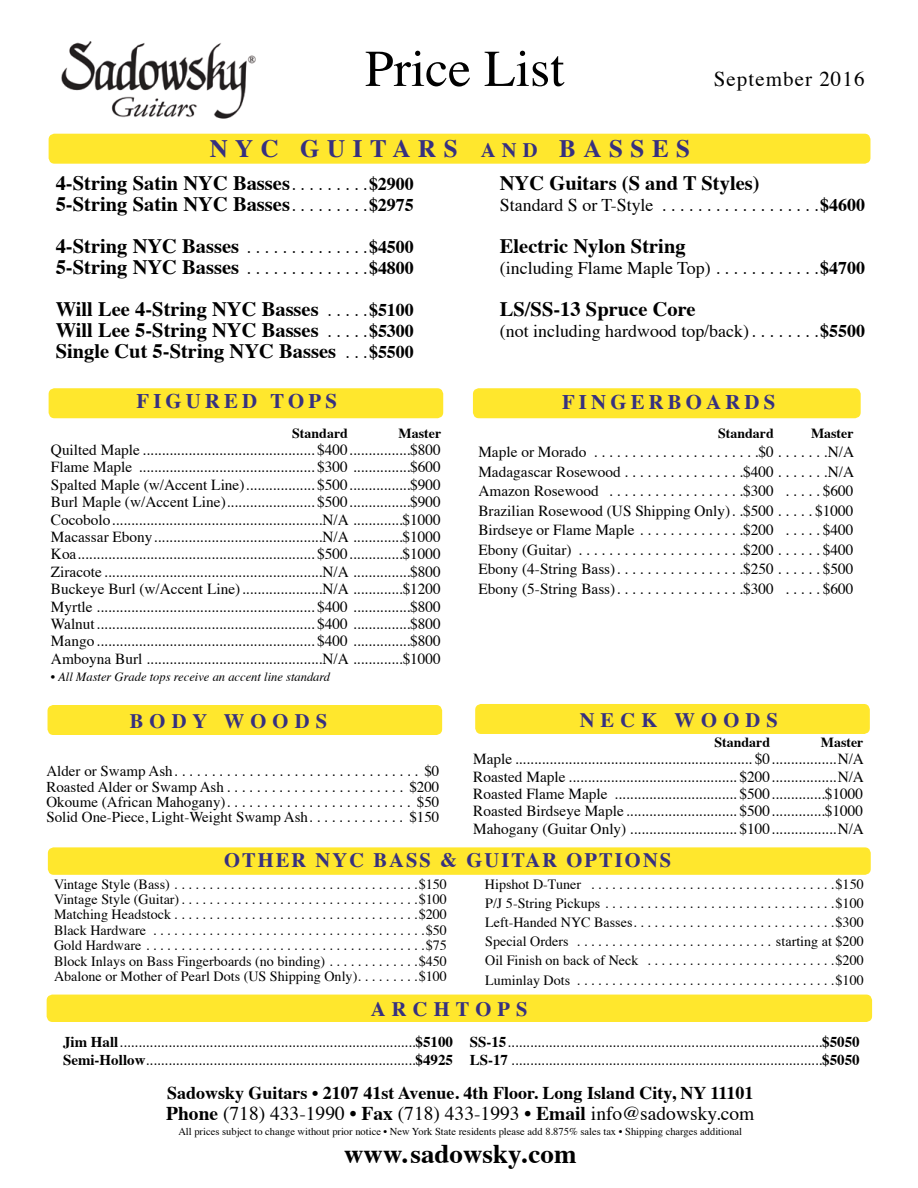
<style>
.page{position:relative;width:918px;height:1188px;background:#fff}
.page>*{position:absolute;margin:0;border:0;box-sizing:border-box;transform-origin:0 0}
.t1{font:51.75px "Times";color:#000}
.t2{font:700 27px "Times";color:#000}
.t3{font:700 25.05px "Times";letter-spacing:.3em;color:#363080}
.t4{font:21px "Times";letter-spacing:.05em;color:#000}
.t5{font:700 20.85px "Times";letter-spacing:.2em;color:#363080}
.t6{font:700 20.55px/21px "Times";color:#000}
.t7{font:700 20.55px "Times";letter-spacing:.1em;color:#363080}
.t8{font:700 20.55px "Times";letter-spacing:.3em;color:#363080}
.t9{font:19.5px "Times";color:#000}
.t10{font:700 18px "Times";color:#000}
.t11{font:17.85px "Times";color:#000}
.t12{font:15.3px/17.4px "Times";color:#000;text-align:justify}
.t13{font:15px/15.5px "Times";color:#000}
.t14{font:14.1px/15.5px "Times";color:#000;text-align:justify}
.t15{font:700 13.95px "Times";color:#000}
.t16{font:italic 12.6px "Times";color:#000}
.t17{font:10.5px "Times";color:#000}
.s1{font-size:20.55px}
.s2{font-weight:400;font-size:17.85px}
.s3{font-size:17.85px}
.s4{font-weight:700}
</style>
<div class="page">
<div style="left:49px;top:388px;width:394px;height:30px;background:#ffe72d;border-radius:6px"></div>
<div style="left:473px;top:388px;width:388px;height:30px;background:#ffe72d;border-radius:6px"></div>
<div style="left:48px;top:847px;width:823px;height:28px;background:#ffe72d;border-radius:6px"></div>
<div style="left:47px;top:995px;width:825px;height:27px;background:#ffe72d;border-radius:6px"></div>
<div style="left:49px;top:134px;width:821px;height:30px;background:#ffe72d;border-radius:6px"></div>
<img style="left:61px;top:42px;width:195px;height:77px">
<div style="left:48px;top:705px;width:394px;height:30px;background:#ffe72d;border-radius:6px"></div>
<div style="left:475px;top:704px;width:395px;height:30px;background:#ffe72d;border-radius:6px"></div>
<h1 class="t1" style="left:365px;top:47px;width:201px">Price List</h1>
<h3 class="t3" style="left:210px;top:138px;width:482px">NYC GUITARS <span class="s1">AND</span> BASSES</h3>
<h3 class="t4" style="left:714px;top:70px;width:152px">September 2016</h3>
<h3 class="t6" style="left:56px;top:174px;width:360px">4-String Satin NYC Basses <span class="s2">. . . . . . . . .</span><span class="s3">$2900<br></span>5-String Satin NYC Basses <span class="s2">. . . . . . . . .</span><span class="s3">$2975</span></h3>
<h3 class="t6" style="left:56px;top:237px;width:360px">4-String NYC Basses <span class="s2">. . . . . . . . . . . . . .</span><span class="s3">$4500<br></span>5-String NYC Basses <span class="s2">. . . . . . . . . . . . . .</span><span class="s3">$4800</span></h3>
<h3 class="t6" style="left:56px;top:300px;width:360px;text-align:justify">Will Lee 4-String NYC Basses <span class="s2">. . . . .</span><span class="s3">$5100<br></span>Will Lee 5-String NYC Basses <span class="s2">. . . . .</span><span class="s3">$5300<br></span>Single Cut 5-String NYC Basses <span class="s2">. . .</span><span class="s3">$5500</span></h3>
<h3 class="t5" style="left:137px;top:392px;width:202px">FIGURED TOPS</h3>
<p class="t15" style="left:292px;top:427px;width:57px">Standard</p>
<p class="t15" style="left:399px;top:427px;width:44px">Master</p>
<p class="t12" style="left:51px;top:442px;width:392px">Quilted Maple ............................................. $400................$800<br>Flame Maple .............................................. $300 ...............$600<br>Spalted Maple (w/Accent Line).................. $500................$900<br>Burl Maple (w/Accent Line)....................... $500................$900<br>Cocobolo.......................................................N/A .............$1000<br>Macassar Ebony............................................N/A .............$1000<br>Koa.............................................................. $500..............$1000<br>Ziracote .........................................................N/A ...............$800<br>Buckeye Burl (w/Accent Line).....................N/A .............$1200<br>Myrtle ......................................................... $400 ...............$800<br>Walnut......................................................... $400 ...............$800<br>Mango......................................................... $400 ...............$800<br>Amboyna Burl ..............................................N/A .............$1000</p>
<p class="t16" style="left:51px;top:672px;width:281px">• All Master Grade tops receive an accent line standard</p>
<h3 class="t6" style="left:500px;top:174px;width:261px">NYC Guitars (S and T Styles)</h3>
<p class="t11" style="left:500px;top:198px;width:367px">Standard S or T-Style . . . . . . . . . . . . . . . . . .<span class="s4">$4600</span></p>
<h3 class="t6" style="left:500px;top:237px;width:187px">Electric Nylon String</h3>
<p class="t11" style="left:500px;top:261px;width:367px">(including Flame Maple Top) . . . . . . . . . . . .<span class="s4">$4700</span></p>
<h3 class="t6" style="left:500px;top:300px;width:197px">LS/SS-13 Spruce Core</h3>
<p class="t11" style="left:500px;top:324px;width:367px">(not including hardwood top/back) . . . . . . . .<span class="s4">$5500</span></p>
<h3 class="t5" style="left:562px;top:393px;width:215px">FINGERBOARDS</h3>
<p class="t15" style="left:718px;top:427px;width:57px">Standard</p>
<p class="t15" style="left:811px;top:427px;width:44px">Master</p>
<p class="t12" style="left:478px;top:443px;width:377px;line-height:19.5px">Maple or Morado ......................$0 .......N/A Madagascar Rosewood . . . . . . . . . . . . . . . .$400 . . . . . . .N/A Amazon Rosewood ..................$300 .....$600<br>Brazilian Rosewood (US Shipping Only) . .$500 . . . . . $1000<br>Birdseye or Flame Maple . . . . . . . . . . . . . .$200 . . . . . $400<br>Ebony (Guitar) ......................$200 ......$400<br>Ebony (4-String Bass) . . . . . . . . . . . . . . . . .$250 . . . . . . $500<br>Ebony (5-String Bass) . . . . . . . . . . . . . . . . .$300 . . . . . $600</p>
<h3 class="t8" style="left:130px;top:713px;width:199px">BODY WOODS</h3>
<h3 class="t8" style="left:580px;top:711px;width:200px">NECK WOODS</h3>
<p class="t13" style="left:46px;top:765px;width:394px;text-align:justify">Alder or Swamp Ash ................................. $0<br>Roasted Alder or Swamp Ash ........................ $200<br>Okoume (African Mahogany) ......................... $50<br>Solid One-Piece, Light-Weight Swamp Ash . . . . . . . . . . . . . $150</p>
<p class="t15" style="left:714px;top:736px;width:57px">Standard</p>
<p class="t15" style="left:821px;top:736px;width:44px">Master</p>
<p class="t12" style="left:473px;top:752px;width:392px">Maple .............................................................. $0.................N/A Roasted Maple ............................................ $200.................N/A Roasted Flame Maple ................................ $500..............$1000<br>Roasted Birdseye Maple ............................. $500..............$1000<br>Mahogany (Guitar Only) ............................ $100.................N/A</p>
<h3 class="t7" style="left:224px;top:852px;width:449px">OTHER NYC BASS &amp; GUITAR OPTIONS</h3>
<p class="t14" style="left:54px;top:877px;width:395px">Vintage Style (Bass) ...................................$150<br>Vintage Style (Guitar) ..................................$100<br>Matching Headstock ...................................$200<br>Black Hardware .......................................$50<br>Gold Hardware ........................................$75<br>Block Inlays on Bass Fingerboards (no binding) . . . . . . . . . . . . .$450<br>Abalone or Mother of Pearl Dots (US Shipping Only) . . . . . . . . .$100</p>
<p class="t14" style="left:485px;top:876px;width:380px;line-height:19.2px">Hipshot D-Tuner ...................................$150<br>P/J 5-String Pickups .................................$100<br>Left-Handed NYC Basses .............................$300<br>Special Orders ............................ starting at $200<br>Oil Finish on back of Neck ...........................$200<br>Luminlay Dots .....................................$100</p>
<h3 class="t8" style="left:371px;top:1000px;width:158px">ARCHTOPS</h3>
<p class="t13" style="left:63px;top:1035px;width:391px;line-height:18px"><span class="s4">Jim Hall</span>...............................................................................<span class="s4">$5100<br>Semi-Hollow</span>........................................................................<span class="s4">$4925</span></p>
<p class="t13" style="left:470px;top:1035px;width:391px;line-height:18px"><span class="s4">SS-15</span>....................................................................................<span class="s4">$5050<br>LS-17</span> ...................................................................................<span class="s4">$5050</span></p>
<p class="t10" style="left:167px;top:1085px;width:588px">Sadowsky Guitars • 2107 41st Avenue. 4th Floor. Long Island City, NY 11101</p>
<p class="t9" style="left:166px;top:1105px;width:590px"><span class="s4">Phone</span> (718) 433-1990 • <span class="s4">Fax</span> (718) 433-1993 • <span class="s4">Email</span> info@sadowsky.com</p>
<p class="t17" style="left:178px;top:1127px;width:565px">All prices subject to change without prior notice • New York State residents please add 8.875% sales tax • Shipping charges additional</p>
<h2 class="t2" style="left:344px;top:1143px;width:234px">www. sadowsky.com</h2>
</div>
